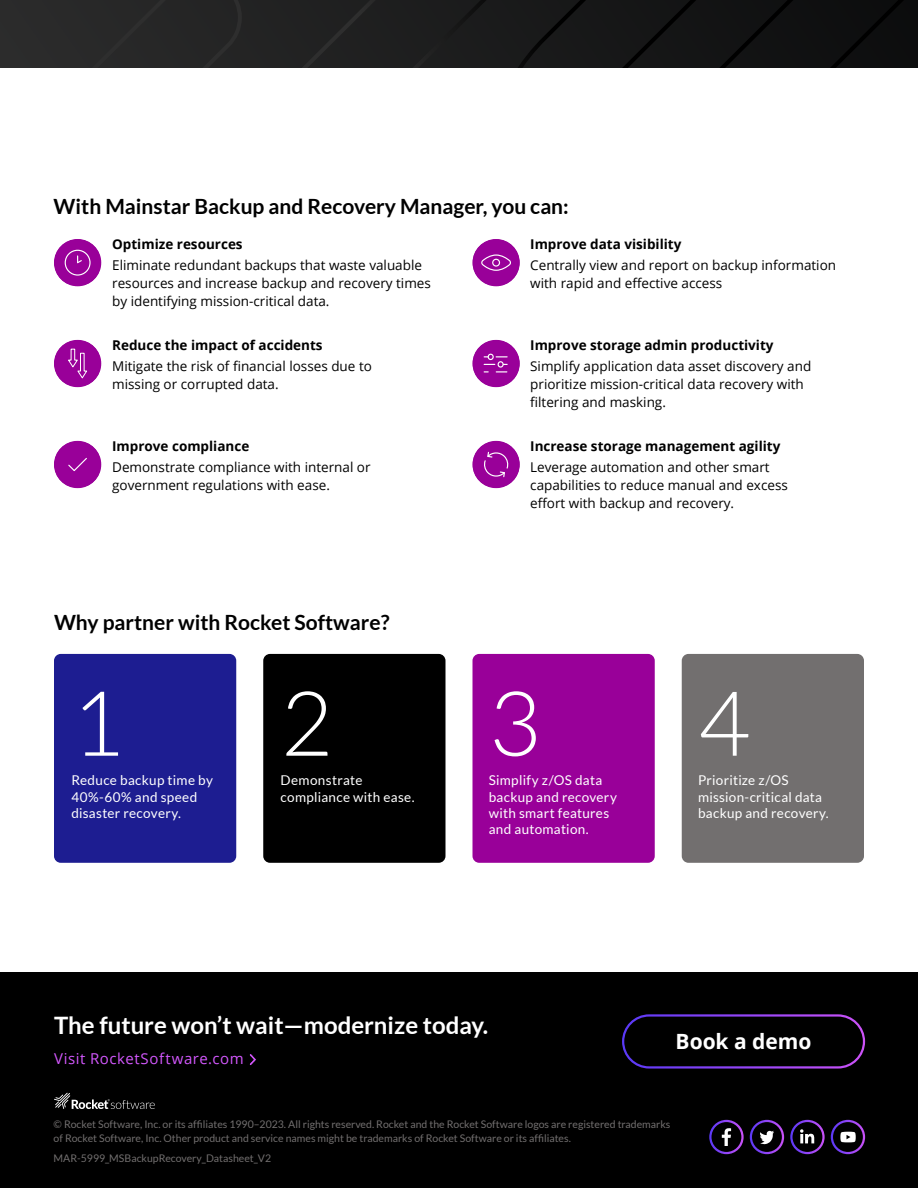
<style>
.page{position:relative;width:918px;height:1188px;background:#fff}
.page>*{position:absolute;margin:0;border:0;box-sizing:border-box;transform-origin:0 0}
.box-header{font:300 90px "Lato";color:#fff}
.t1{font:700 24px "Lato";color:#fff}
.H7{font:700 21px "Lato";color:#000}
.t2{font:700 21px "Open Sans";color:#fff}
.t3{font:15px "Open Sans";letter-spacing:.035em;color:#d257fc}
.body_copy_text{font:13.5px/18px "Open Sans";color:#000}
.box-copy{font:13.5px/16.2px "Lato";letter-spacing:.02em;color:#fff}
.benefits_title_bold{font:700 13.5px "Open Sans";color:#000}
.copywrite{font:10.5px/13.5px "Lato";color:#726f6f}
</style>
<div class="page">
<div style="left:0;top:972px;width:918px;height:216px;background:#000"></div>
<svg style="left:710px;top:1121px;width:32px;height:32px"></svg>
<svg style="left:722px;top:1128px;width:9px;height:18px"></svg>
<div style="left:709px;top:1120px;width:35px;height:34px;border:2px solid #fff;border-radius:50%"></div>
<svg style="left:791px;top:1121px;width:32px;height:32px"></svg>
<svg style="left:800px;top:1129px;width:15px;height:14px"></svg>
<div style="left:790px;top:1120px;width:35px;height:34px;border:2px solid #fff;border-radius:50%"></div>
<svg style="left:760px;top:1131px;width:14px;height:13px"></svg>
<div style="left:750px;top:1120px;width:34px;height:34px;border:2px solid #fff;border-radius:50%"></div>
<svg style="left:832px;top:1121px;width:32px;height:32px"></svg>
<svg style="left:840px;top:1132px;width:16px;height:10px"></svg>
<div style="left:831px;top:1120px;width:34px;height:34px;border:2px solid #fff;border-radius:50%"></div>
<svg style="left:54px;top:1093px;width:101px;height:16px"></svg>
<svg style="left:0;top:0;width:918px;height:67px"></svg>
<div style="left:473px;top:340px;width:47px;height:47px;background:#909;border-radius:50%"></div>
<div style="left:498px;top:361px;width:6px;height:7px;border:1px solid #fff;border-radius:50%"></div>
<svg style="left:484px;top:354px;width:23px;height:11px"></svg>
<div style="left:54px;top:239px;width:47px;height:47px;background:#909;border-radius:50%"></div>
<div style="left:65px;top:250px;width:26px;height:26px;border:1px solid #fff;border-radius:50%"></div>
<svg style="left:77px;top:256px;width:5px;height:8px"></svg>
<div style="left:54px;top:340px;width:47px;height:47px;background:#909;border-radius:50%"></div>
<svg style="left:68px;top:348px;width:19px;height:31px"></svg>
<div style="left:54px;top:441px;width:47px;height:47px;background:#909;border-radius:50%"></div>
<svg style="left:68px;top:457px;width:19px;height:15px"></svg>
<div style="left:473px;top:239px;width:47px;height:47px;background:#909;border-radius:50%"></div>
<svg style="left:481px;top:254px;width:30px;height:17px"></svg>
<div style="left:473px;top:441px;width:47px;height:47px;background:#909;border-radius:50%"></div>
<svg style="left:484px;top:451px;width:25px;height:27px"></svg>
<div style="left:54px;top:654px;width:182px;height:209px;background:#1d1d91;border-radius:7px"></div>
<div style="left:263px;top:654px;width:183px;height:209px;background:#000;border-radius:7px"></div>
<div style="left:472px;top:654px;width:183px;height:209px;background:#909;border-radius:7px"></div>
<div style="left:682px;top:654px;width:182px;height:209px;background:#726f6f;border-radius:7px"></div>
<div style="left:622px;top:1014px;width:243px;height:55px;border:2px solid #fff;border-radius:26px"></div>
<img style="left:249px;top:1054px;width:7px;height:12px">
<p class="H7" style="left:54px;top:194px;width:517px">With Mainstar Backup and Recovery Manager, you can:</p>
<p class="benefits_title_bold" style="left:112px;top:235px;width:132px">Optimize resources</p>
<p class="body_copy_text" style="left:112px;top:256px;width:320px">Eliminate redundant backups that waste valuable resources and increase backup and recovery times by identifying mission-critical data.</p>
<p class="benefits_title_bold" style="left:530px;top:235px;width:153px">Improve data visibility</p>
<p class="body_copy_text" style="left:530px;top:256px;width:307px">Centrally view and report on backup information with rapid and effective access</p>
<p class="benefits_title_bold" style="left:112px;top:335px;width:212px">Reduce the impact of accidents</p>
<p class="body_copy_text" style="left:112px;top:357px;width:261px">Mitigate the risk of financial losses due to missing or corrupted data.</p>
<p class="benefits_title_bold" style="left:530px;top:335px;width:245px">Improve storage admin productivity</p>
<p class="body_copy_text" style="left:530px;top:357px;width:283px">Simplify application data asset discovery and prioritize mission-critical data recovery with filtering and masking.</p>
<p class="benefits_title_bold" style="left:112px;top:436px;width:139px">Improve compliance</p>
<p class="body_copy_text" style="left:112px;top:458px;width:260px">Demonstrate compliance with internal or government regulations with ease.</p>
<p class="benefits_title_bold" style="left:530px;top:436px;width:252px">Increase storage management agility</p>
<p class="body_copy_text" style="left:530px;top:458px;width:259px">Leverage automation and other smart capabilities to reduce manual and excess effort with backup and recovery.</p>
<p class="H7" style="left:54px;top:610px;width:337px">Why partner with Rocket Software?</p>
<p class="box-header" style="left:71px;top:675px;width:54px">1</p>
<p class="box-copy" style="left:71px;top:772px;width:143px">Reduce backup time by<br>40%-60% and speed disaster recovery.</p>
<p class="box-header" style="left:281px;top:675px;width:54px">2</p>
<p class="box-copy" style="left:281px;top:772px;width:136px">Demonstrate compliance with ease.</p>
<p class="box-header" style="left:489px;top:675px;width:54px">3</p>
<p class="box-copy" style="left:489px;top:772px;width:130px">Simplify z/OS data backup and recovery with smart features and automation.</p>
<p class="box-header" style="left:698px;top:675px;width:54px">4</p>
<p class="box-copy" style="left:698px;top:772px;width:132px">Prioritize z/OS mission-critical data backup and recovery.</p>
<p class="t1" style="left:54px;top:1012px;width:436px">The future won’t wait—modernize today.</p>
<p class="t3" style="left:54px;top:1049px;width:191px">Visit RocketSoftware.com</p>
<p class="t2" style="left:676px;top:1026px;width:138px">Book a demo</p>
<p class="copywrite" style="left:54px;top:1118px;width:618px">© Rocket Software, Inc. or its affiliates 1990–2023. All rights reserved. Rocket and the Rocket Software logos are registered trademarks of Rocket Software, Inc. Other product and service names might be trademarks of Rocket Software or its affiliates.</p>
<p class="copywrite" style="left:54px;top:1151px;width:219px">MAR-5999_MSBackupRecovery_Datasheet_V2</p>
</div>
